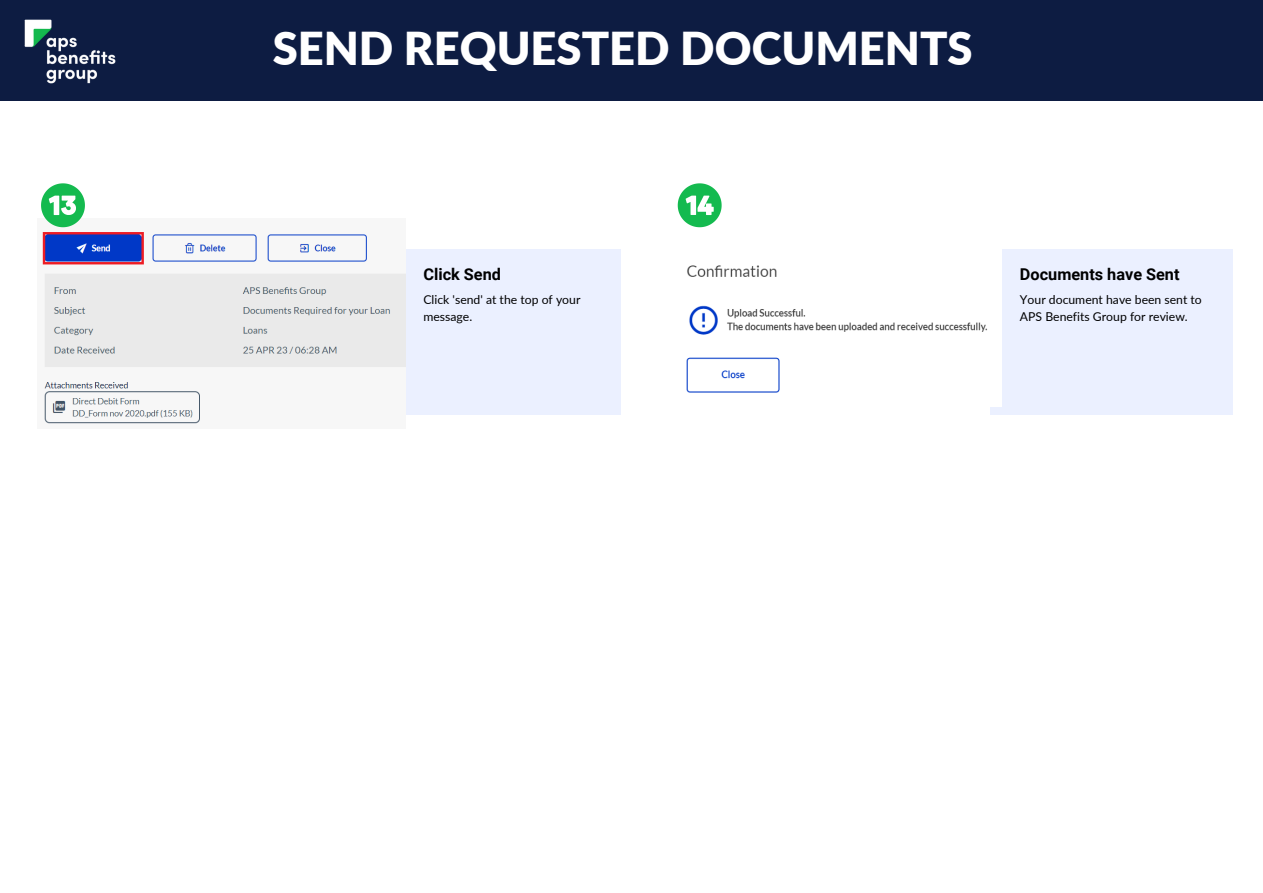
<style>
.page{position:relative;width:1263px;height:893px;background:#fff}
.page>*{position:absolute;margin:0;border:0;box-sizing:border-box;transform-origin:0 0}
.t1{font:900 45.3px "Lato";color:#fff}
.t2{font:700 16.27px "Roboto";color:#000}
.t3{font:12.23px/17.1px "Lato";color:#000}
</style>
<div class="page">
<div style="left:378px;top:249px;width:242px;height:166px;background:#ebf0ff"></div>
<div style="left:0;top:0;width:1263px;height:101px;background:#0d1c42"></div>
<div style="left:990px;top:249px;width:243px;height:166px;background:#ebf0ff"></div>
<img style="left:42px;top:227px;width:364px;height:197px">
<img style="left:686px;top:249px;width:316px;height:157px">
<svg style="left:41px;top:183px;width:44px;height:44px"></svg>
<svg style="left:678px;top:183px;width:44px;height:44px"></svg>
<img style="left:24px;top:19px;width:92px;height:65px">
<h1 class="t1" style="left:273px;top:20px;width:701px">SEND REQUESTED DOCUMENTS</h1>
<h2 class="t2" style="left:423px;top:264px;width:79px">Click Send</h2>
<p class="t3" style="left:423px;top:290px;width:159px">Click 'send' at the top of your message.</p>
<h2 class="t2" style="left:1020px;top:264px;width:161px">Documents have Sent</h2>
<p class="t3" style="left:1020px;top:290px;width:183px">Your document have been sent to<br>APS Benefits Group for review.</p>
</div>
